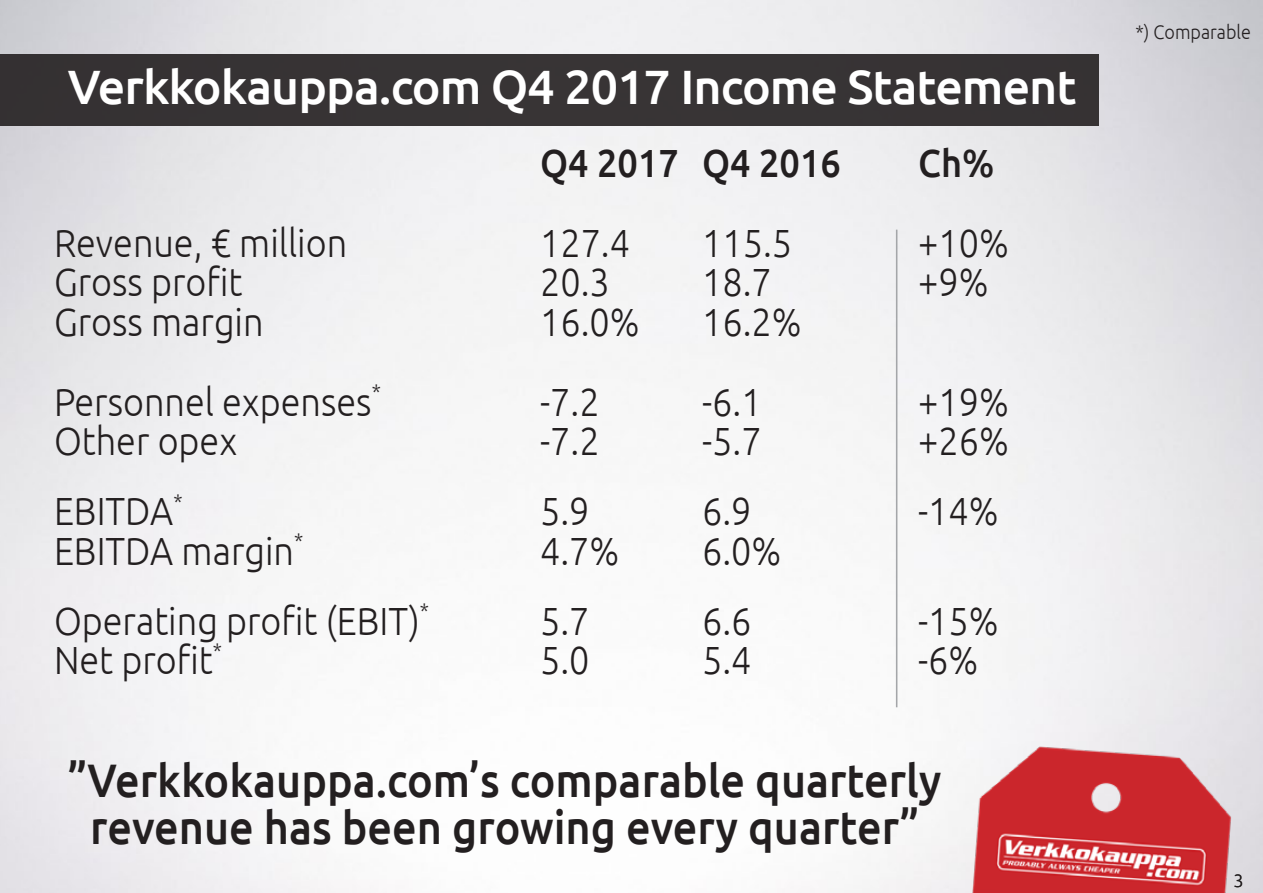
<style>
.page{position:relative;width:1263px;height:893px;background:#fff}
.page>*{position:absolute;margin:0;border:0;box-sizing:border-box;transform-origin:0 0}
.t1{font:500 48.3px "Ubuntu";letter-spacing:-.02em;color:#fff}
.t2{font:500 46.95px/47.5px "Ubuntu";color:#231f20;text-align:center;scale:.92 1}
.t3{font:300 39.3px "Ubuntu";color:#231f20;scale:.92 1}
.t4{font:500 39.3px "Ubuntu";color:#231f20;scale:.92 1}
.t5{font:300 19.65px "Ubuntu";color:#231f20;scale:.92 1}
.t6{font:300 18px "Ubuntu";color:#231f20}
</style>
<div class="page">
<img style="left:0;top:0;width:1263px;height:893px">
<img style="left:957px;top:730px;width:289px;height:163px">
<div style="left:0;top:54px;width:1098px;height:72px;background:#373334"></div>
<hr style="left:896px;top:230px;width:1px;height:477px;background:#fff">
<p class="t1" style="left:68px;top:57px;width:1010px">Verkkokauppa.com Q4 2017 Income Statement</p>
<p class="t4" style="left:540px;top:138px;width:328px">Q4 2017 Q4 2016</p>
<p class="t4" style="left:918px;top:138px;width:84px">Ch%</p>
<p class="t3" style="left:54px;top:219px;width:320px">Revenue, € million</p>
<p class="t3" style="left:540px;top:219px;width:99px">127.4</p>
<p class="t3" style="left:702px;top:219px;width:99px">115.5</p>
<p class="t3" style="left:918px;top:219px;width:100px">+10%</p>
<p class="t3" style="left:54px;top:259px;width:206px">Gross profit</p>
<p class="t3" style="left:540px;top:259px;width:77px">20.3</p>
<p class="t3" style="left:702px;top:259px;width:77px">18.7</p>
<p class="t3" style="left:918px;top:259px;width:78px">+9%</p>
<p class="t3" style="left:54px;top:299px;width:229px">Gross margin</p>
<p class="t3" style="left:540px;top:299px;width:110px">16.0%</p>
<p class="t3" style="left:702px;top:299px;width:110px">16.2%</p>
<p class="t3" style="left:54px;top:378px;width:357px">Personnel expenses<sup>*</sup></p>
<p class="t3" style="left:540px;top:378px;width:66px">-7.2</p>
<p class="t3" style="left:702px;top:378px;width:66px">-6.1</p>
<p class="t3" style="left:918px;top:378px;width:100px">+19%</p>
<p class="t3" style="left:54px;top:418px;width:201px">Other opex</p>
<p class="t3" style="left:540px;top:418px;width:66px">-7.2</p>
<p class="t3" style="left:702px;top:418px;width:66px">-5.7</p>
<p class="t3" style="left:918px;top:418px;width:100px">+26%</p>
<p class="t3" style="left:54px;top:488px;width:141px">EBITDA<sup>*</sup></p>
<p class="t3" style="left:540px;top:488px;width:55px">5.9</p>
<p class="t3" style="left:702px;top:488px;width:55px">6.9</p>
<p class="t3" style="left:918px;top:488px;width:89px">-14%</p>
<p class="t3" style="left:54px;top:527px;width:272px">EBITDA margin<sup>*</sup></p>
<p class="t3" style="left:540px;top:527px;width:88px">4.7%</p>
<p class="t3" style="left:702px;top:527px;width:88px">6.0%</p>
<p class="t3" style="left:54px;top:597px;width:409px">Operating profit (EBIT)<sup>*</sup></p>
<p class="t3" style="left:540px;top:597px;width:55px">5.7</p>
<p class="t3" style="left:702px;top:597px;width:55px">6.6</p>
<p class="t3" style="left:918px;top:597px;width:89px">-15%</p>
<p class="t3" style="left:54px;top:637px;width:184px">Net profit<sup>*</sup></p>
<p class="t3" style="left:540px;top:637px;width:55px">5.0</p>
<p class="t3" style="left:702px;top:637px;width:55px">5.4</p>
<p class="t3" style="left:918px;top:637px;width:67px">-6%</p>
<p class="t2" style="left:68px;top:754px;width:951px">”Verkkokauppa.com’s comparable quarterly revenue has been growing every quarter”</p>
<p class="t5" style="left:1135px;top:21px;width:127px">*) Comparable</p>
<p class="t6" style="left:1233px;top:870px;width:12px">3</p>
</div>
